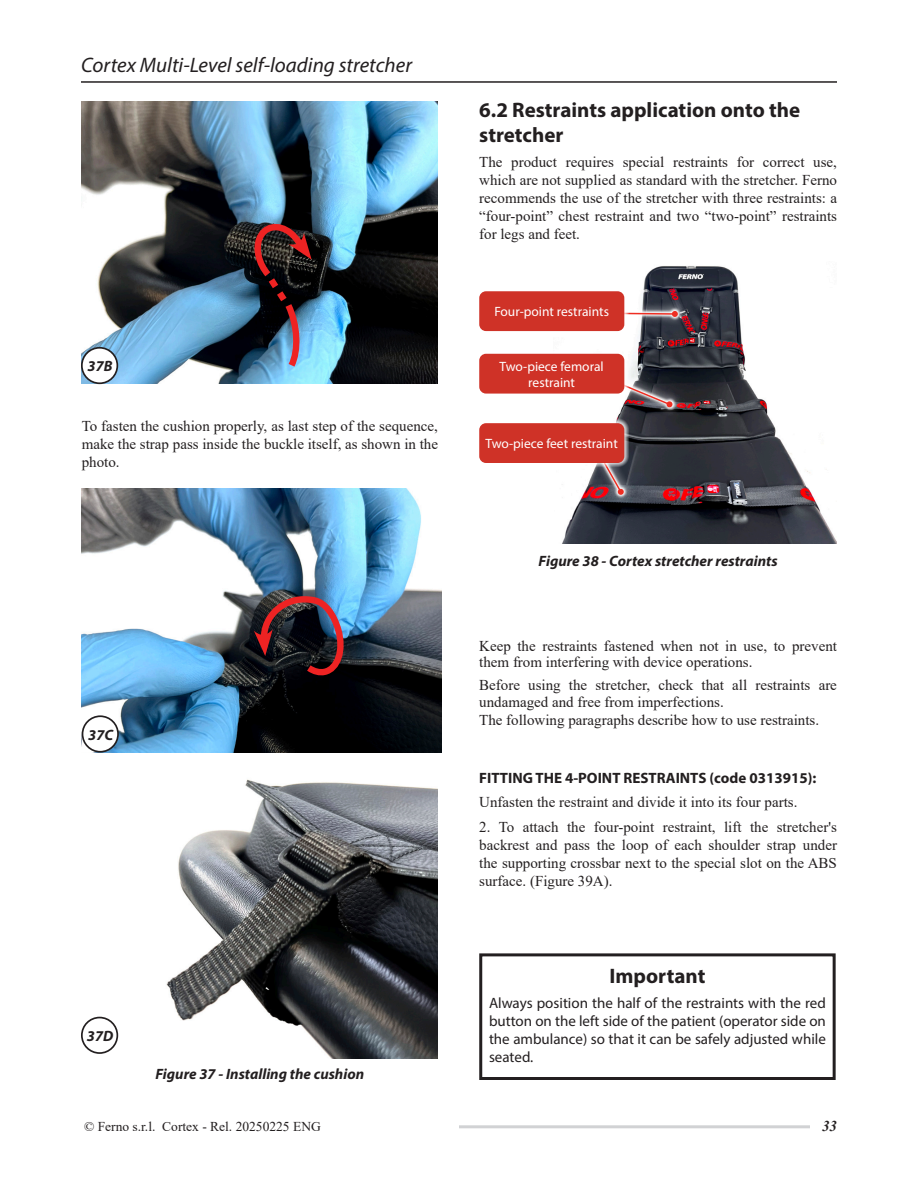
<style>
.page{position:relative;width:918px;height:1188px;background:#fff}
.page>*{position:absolute;margin:0;border:0;box-sizing:border-box;transform-origin:0 0}
.Subhead_2{font:700 21px/25.2px "Myriad Pro";color:#231f20}
.t1{font:italic 21px "Myriad Pro";color:#231f20}
.Important_Title{font:700 21px "Myriad Pro";color:#231f20}
.Body{font:15px/18px "Times New Roman";color:#231f20;text-align:justify}
.Important_Text{font:15px/18px "Myriad Pro";color:#231f20;text-align:justify}
.Figure{font:italic 700 15px "Myriad Pro";color:#231f20}
.Body-2{font:700 15px "Myriad Pro";color:#231f20}
.t2{font:italic 700 15px "Times New Roman";color:#231f20}
.Callouts_New{font:13.5px/16.2px "Myriad Pro";color:#fff;text-align:center}
.t3{font:13.5px "Times New Roman";color:#231f20}
</style>
<div class="page">
<hr style="left:459px;top:1125px;width:351px;height:3px;background:#d1d2d4">
<hr style="left:81px;top:81px;width:756px;height:2px;background:#231f20">
<div style="left:479px;top:953px;width:357px;height:127px;border:3px solid #231f20"></div>
<img style="left:562px;top:266px;width:275px;height:277px">
<div style="left:475px;top:287px;width:154px;height:49px;background:#fff"></div>
<div style="left:479px;top:291px;width:145px;height:40px;background:#cf3227;border-radius:7px"></div>
<div style="left:475px;top:349px;width:154px;height:49px;background:#fff"></div>
<div style="left:479px;top:354px;width:145px;height:40px;background:#cf3227;border-radius:7px"></div>
<svg style="left:573px;top:273px;width:121px;height:239px"></svg>
<div style="left:475px;top:418px;width:154px;height:50px;background:#fff;opacity:.75"></div>
<div style="left:479px;top:423px;width:145px;height:40px;background:#cf3227;border-radius:7px"></div>
<img style="left:81px;top:101px;width:357px;height:282px">
<img style="left:82px;top:489px;width:360px;height:264px">
<img style="left:81px;top:779px;width:357px;height:280px">
<svg style="left:255px;top:218px;width:57px;height:156px;background:#473e4a"></svg>
<img style="left:254px;top:591px;width:91px;height:83px">
<div style="left:82px;top:348px;width:35px;height:35px;background:#fff;border-radius:50%"></div>
<div style="left:81px;top:347px;width:37px;height:37px;border:2px solid #231f20;border-radius:50%"></div>
<div style="left:83px;top:716px;width:35px;height:36px;background:#fff;border-radius:50%"></div>
<div style="left:82px;top:715px;width:37px;height:38px;border:2px solid #231f20;border-radius:50%"></div>
<div style="left:82px;top:1018px;width:35px;height:35px;background:#fff;border-radius:50%"></div>
<div style="left:81px;top:1017px;width:37px;height:37px;border:2px solid #231f20;border-radius:50%"></div>
<h1 class="t1" style="left:81px;top:52px;width:333px">Cortex Multi-Level self-loading stretcher</h1>
<p class="Figure" style="left:88px;top:356px;width:26px">37B</p>
<p class="Body" style="left:82px;top:417px;width:358px">To fasten the cushion properly, as last step of the sequence, make the strap pass inside the buckle itself, as shown in the photo.</p>
<p class="Figure" style="left:88px;top:725px;width:26px">37C</p>
<p class="Figure" style="left:87px;top:1026px;width:28px">37D</p>
<p class="Figure" style="left:156px;top:1064px;width:210px">Figure 37 - Installing the cushion</p>
<p class="Subhead_2" style="left:479px;top:97px;width:322px">6.2 Restraints application onto the stretcher</p>
<p class="Body" style="left:479px;top:152px;width:359px">The product requires special restraints for correct use, which are not supplied as standard with the stretcher. Ferno recommends the use of the stretcher with three restraints: a “four-point” chest restraint and two “two-point” restraints for legs and feet.</p>
<p class="Callouts_New" style="left:494px;top:303px;width:116px">Four-point restraints</p>
<p class="Callouts_New" style="left:500px;top:358px;width:106px">Two-piece femoral restraint</p>
<p class="Callouts_New" style="left:486px;top:435px;width:134px">Two-piece feet restraint</p>
<p class="Figure" style="left:539px;top:552px;width:241px">Figure 38 - Cortex stretcher restraints</p>
<p class="Body" style="left:479px;top:637px;width:359px;line-height:16.5px">Keep the restraints fastened when not in use, to prevent them from interfering with device operations.</p>
<p class="Body" style="left:479px;top:677px;width:359px;line-height:16.5px">Before using the stretcher, check that all restraints are undamaged and free from imperfections.</p>
<p class="Body" style="left:479px;top:710px;width:341px">The following paragraphs describe how to use restraints.</p>
<p class="Body-2" style="left:479px;top:768px;width:339px">FITTING THE 4-POINT RESTRAINTS (code 0313915):</p>
<p class="Body" style="left:479px;top:793px;width:320px">Unfasten the restraint and divide it into its four parts.</p>
<p class="Body" style="left:479px;top:818px;width:359px">2. To attach the four-point restraint, lift the stretcher's backrest and pass the loop of each shoulder strap under the supporting crossbar next to the special slot on the ABS surface. (Figure 39A).</p>
<p class="Important_Title" style="left:609px;top:962px;width:97px">Important</p>
<p class="Important_Text" style="left:489px;top:993px;width:338px">Always position the half of the restraints with the red button on the left side of the patient (operator side on the ambulance) so that it can be safely adjusted while seated.</p>
<p class="t3" style="left:84px;top:1117px;width:238px">© Ferno s.r.l. Cortex - Rel. 20250225 ENG</p>
<p class="t2" style="left:822px;top:1116px;width:16px">33</p>
</div>
